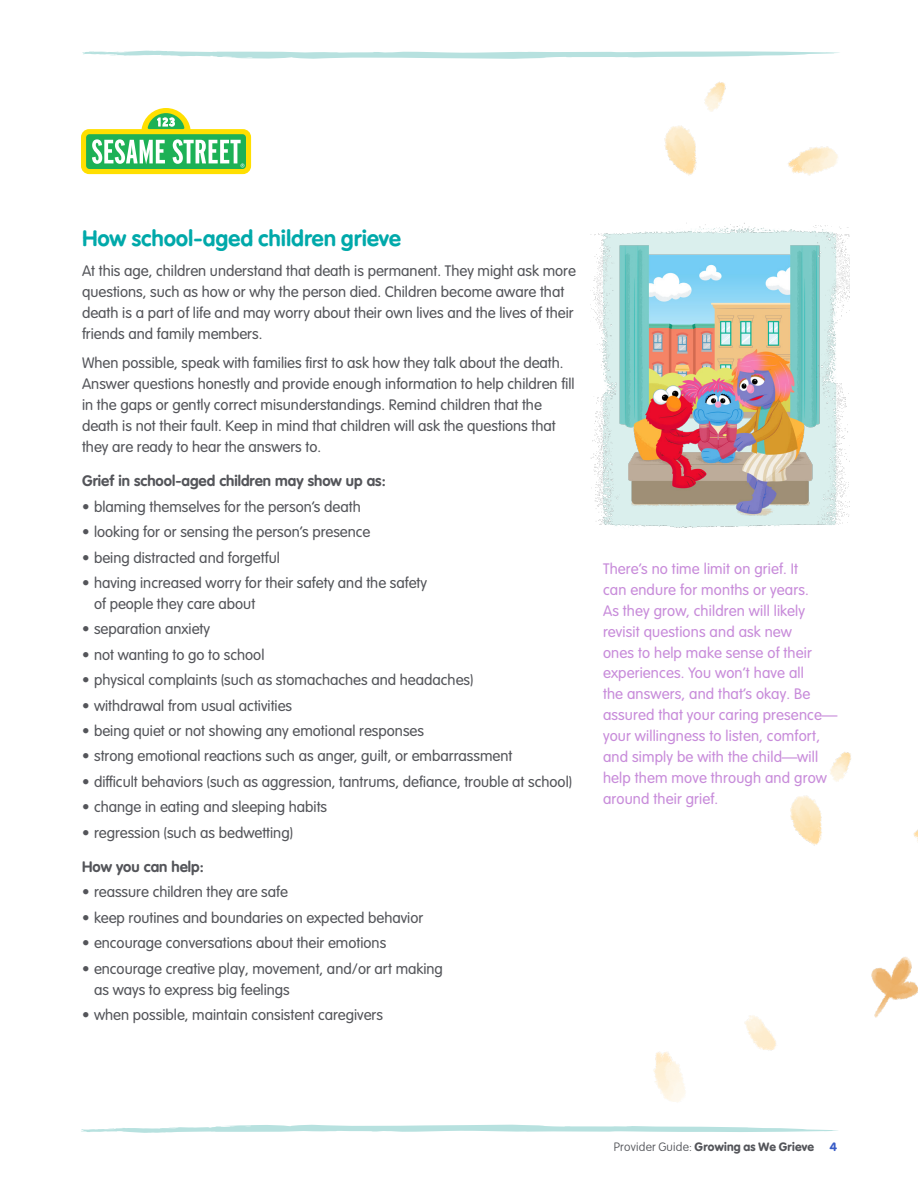
<style>
.page{position:relative;width:918px;height:1188px;background:#fff}
.page>*{position:absolute;margin:0;border:0;box-sizing:border-box;transform-origin:0 0}
.subhead{font:22.35px "Sesame St Paper Tooth Beta 2";letter-spacing:-.01em;color:#00a9aa}
.Bullets{font:15px/20.9px "VAG Rounded Next";color:#54555a}
.Body{font:15px/20.9px "VAG Rounded Next";color:#54555a}
.Body-2{font:15px/20.9px "VAG Rounded Next";letter-spacing:.01em;color:#c88cda}
.Subsubhead{font:700 15px "VAG Rounded Next";color:#54555a}
.wes_s_voice{font:800 12px "VAG Rounded Next";letter-spacing:.02em;color:#54555a}
.wes_s_voice-2{font:800 12px "VAG Rounded Next";color:#385cc7}
.s1{font-weight:300}
</style>
<div class="page">
<svg style="left:81px;top:108px;width:170px;height:66px"></svg>
<svg style="left:82px;top:51px;width:192px;height:8px"></svg>
<svg style="left:81px;top:1124px;width:319px;height:9px"></svg>
<img style="left:591px;top:250px;width:259px;height:278px">
<img style="left:400px;top:752px;width:518px;height:380px">
<img style="left:274px;top:51px;width:576px;height:199px">
<p class="subhead" style="left:82px;top:225px;width:321px">How school-aged children grieve</p>
<p class="Body" style="left:82px;top:260px;width:495px">At this age, children understand that death is permanent. They might ask more questions, such as how or why the person died. Children become aware that death is a part of life and may worry about their own lives and the lives of their friends and family members.</p>
<p class="Body" style="left:82px;top:353px;width:494px">When possible, speak with families first to ask how they talk about the death.<br>Answer questions honestly and provide enough information to help children fill in the gaps or gently correct misunderstandings. Remind children that the death is not their fault. Keep in mind that children will ask the questions that they are ready to hear the answers to.</p>
<p class="Subsubhead" style="left:82px;top:471px;width:305px">Grief in school-aged children may show up as:</p>
<p class="Bullets" style="left:82px;top:497px;width:280px">• blaming themselves for the person’s death</p>
<p class="Bullets" style="left:82px;top:522px;width:290px">• looking for or sensing the person’s presence</p>
<p class="Bullets" style="left:82px;top:547px;width:199px">• being distracted and forgetful</p>
<p class="Bullets" style="left:94px;top:573px;width:335px;text-indent:-12px">• having increased worry for their safety and the safety of people they care about</p>
<p class="Bullets" style="left:82px;top:619px;width:130px">• separation anxiety</p>
<p class="Bullets" style="left:82px;top:645px;width:184px">• not wanting to go to school</p>
<p class="Bullets" style="left:82px;top:670px;width:393px">• physical complaints (such as stomachaches and headaches)</p>
<p class="Bullets" style="left:82px;top:695px;width:212px">• withdrawal from usual activities</p>
<p class="Bullets" style="left:82px;top:721px;width:344px">• being quiet or not showing any emotional responses</p>
<p class="Bullets" style="left:82px;top:746px;width:432px">• strong emotional reactions such as anger, guilt, or embarrassment</p>
<p class="Bullets" style="left:82px;top:772px;width:491px">• difficult behaviors (such as aggression, tantrums, defiance, trouble at school)</p>
<p class="Bullets" style="left:82px;top:797px;width:247px">• change in eating and sleeping habits</p>
<p class="Bullets" style="left:82px;top:822px;width:212px">• regression (such as bedwetting)</p>
<p class="Subsubhead" style="left:82px;top:857px;width:123px">How you can help:</p>
<p class="Bullets" style="left:82px;top:882px;width:207px">• reassure children they are safe</p>
<p class="Bullets" style="left:82px;top:908px;width:343px">• keep routines and boundaries on expected behavior</p>
<p class="Bullets" style="left:82px;top:933px;width:306px">• encourage conversations about their emotions</p>
<p class="Bullets" style="left:94px;top:958px;width:350px;text-indent:-12px">• encourage creative play, movement, and/or art making as ways to express big feelings</p>
<p class="Bullets" style="left:82px;top:1005px;width:302px">• when possible, maintain consistent caregivers</p>
<p class="Body-2" style="left:603px;top:559px;width:236px">There’s no time limit on grief. It<br>can endure for months or years.<br>As they grow, children will likely revisit questions and ask new<br>ones to help make sense of their experiences. You won’t have all<br>the answers, and that’s okay. Be assured that your caring presence— your willingness to listen, comfort, and simply be with the child—will help them move through and grow around their grief.</p>
<p class="wes_s_voice" style="left:614px;top:1138px;width:202px"><span class="s1">Provider Guide:</span> Growing as We Grieve</p>
<p class="wes_s_voice-2" style="left:830px;top:1138px;width:9px">4</p>
</div>
